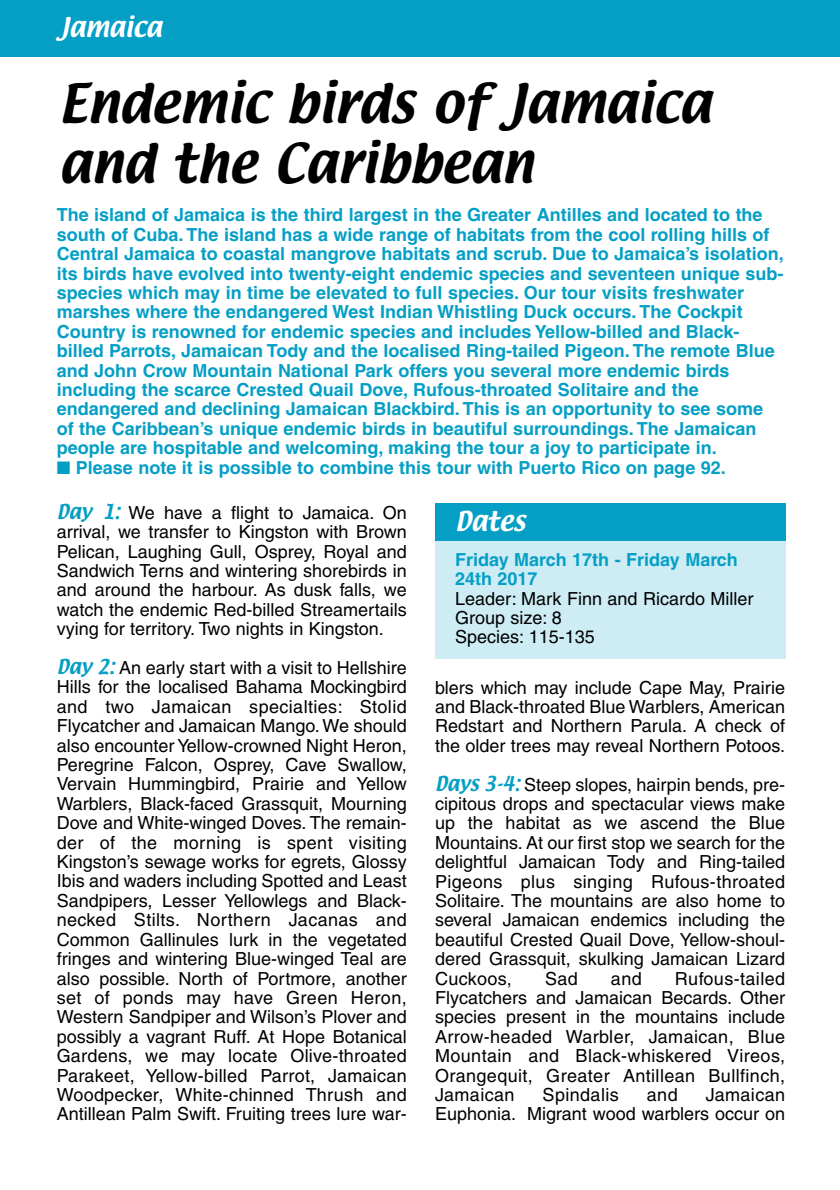
<style>
.page{position:relative;width:840px;height:1190px;background:#fff}
.page>*{position:absolute;margin:0;border:0;box-sizing:border-box;transform-origin:0 0}
.t1{font:48px/60px "Textile";color:#000}
.t2{font:24px "Textile";color:#fff}
.t3{font:18px/19.4px "Helvetica";color:#000;text-align:justify}
.t4{font:700 18px/19.4px "Helvetica";color:#059fc6}
.t5{font:18px "Helvetica";letter-spacing:.02em;color:#000}
.s1{font-family:"Textile";color:#059fc6}
</style>
<div class="page">
<div style="left:0;top:0;width:840px;height:57px;background:#059fc6"></div>
<div style="left:435px;top:541px;width:350px;height:118px;background:#cdecf4"></div>
<div style="left:435px;top:504px;width:350px;height:37px;background:#059fc6"></div>
<h2 class="t2" style="left:59px;top:17px;width:105px">Jamaica</h2>
<h1 class="t1" style="left:59px;top:77px;width:654px">Endemic birds of Jamaica and the Caribbean</h1>
<p class="t4" style="left:57px;top:207px;width:729px">The island of Jamaica is the third largest in the Greater Antilles and located to the south of Cuba. The island has a wide range of habitats from the cool rolling hills of Central Jamaica to coastal mangrove habitats and scrub. Due to Jamaica’s isolation, its birds have evolved into twenty-eight endemic species and seventeen unique sub&shy;species which may in time be elevated to full species. Our tour visits freshwater marshes where the endangered West Indian Whistling Duck occurs. The Cockpit Country is renowned for endemic species and includes Yellow-billed and Black&shy;billed Parrots, Jamaican Tody and the localised Ring-tailed Pigeon. The remote Blue and John Crow Mountain National Park offers you several more endemic birds including the scarce Crested Quail Dove, Rufous-throated Solitaire and the endangered and declining Jamaican Blackbird. This is an opportunity to see some of the Caribbean’s unique endemic birds in beautiful surroundings. The Jamaican people are hospitable and welcoming, making the tour a joy to participate in.</p>
<p class="t4" style="left:57px;top:459px;width:671px">■ Please note it is possible to combine this tour with Puerto Rico on page 92.</p>
<p class="t3" style="left:57px;top:505px;width:352px"><span class="s1">Day 1:</span> We have a flight to Jamaica. On arrival, we transfer to Kingston with Brown Pelican, Laughing Gull, Osprey, Royal and Sandwich Terns and wintering shorebirds in and around the harbour. As dusk falls, we watch the endemic Red-billed Streamertails vying for territory. Two nights in Kingston.</p>
<p class="t3" style="left:57px;top:660px;width:352px"><span class="s1">Day 2:</span> An early start with a visit to Hellshire Hills for the localised Bahama Mockingbird and two Jamaican specialties: Stolid Flycatcher and Jamaican Mango. We should also encounter Yellow-crowned Night Heron, Peregrine Falcon, Osprey, Cave Swallow, Vervain Hummingbird, Prairie and Yellow Warblers, Black-faced Grassquit, Mourning Dove and White-winged Doves. The remain&shy;der of the morning is spent visiting Kingston’s sewage works for egrets, Glossy Ibis and waders including Spotted and Least Sandpipers, Lesser Yellowlegs and Black&shy;necked Stilts. Northern Jacanas and Common Gallinules lurk in the vegetated fringes and wintering Blue-winged Teal are also possible. North of Portmore, another set of ponds may have Green Heron, Western Sandpiper and Wilson’s Plover and possibly a vagrant Ruff. At Hope Botanical Gardens, we may locate Olive-throated Parakeet, Yellow-billed Parrot, Jamaican Woodpecker, White-chinned Thrush and Antillean Palm Swift. Fruiting trees lure war-</p>
<h2 class="t2" style="left:455px;top:511px;width:72px">Dates</h2>
<p class="t4" style="left:455px;top:551px;width:284px">Friday March 17th - Friday March<br>24th 2017</p>
<p class="t3" style="left:455px;top:590px;width:300px;text-align:left">Leader: Mark Finn and Ricardo Miller<br>Group size: 8<br>Species: 115-135</p>
<p class="t3" style="left:435px;top:679px;width:352px">blers which may include Cape May, Prairie and Black-throated Blue Warblers, American Redstart and Northern Parula. A check of the older trees may reveal Northern Potoos.</p>
<p class="t3" style="left:435px;top:776px;width:352px"><span class="s1">Days 3-4:</span> Steep slopes, hairpin bends, pre&shy;cipitous drops and spectacular views make up the habitat as we ascend the Blue Mountains. At our first stop we search for the delightful Jamaican Tody and Ring-tailed Pigeons plus singing Rufous-throated Solitaire. The mountains are also home to several Jamaican endemics including the beautiful Crested Quail Dove, Yellow-shoul&shy;dered Grassquit, skulking Jamaican Lizard Cuckoos,</p>
<p class="t3" style="left:545px;top:970px;width:34px">Sad</p>
<p class="t3" style="left:611px;top:970px;width:32px">and</p>
<p class="t3" style="left:435px;top:970px;width:352px;text-indent:240px">Rufous-tailed Flycatchers and Jamaican Becards. Other species present in the mountains include Arrow-headed Warbler, Jamaican, Blue Mountain and Black-whiskered Vireos, Orangequit, Greater Antillean Bullfinch, Jamaican</p>
<p class="t5" style="left:543px;top:1088px;width:78px">Spindalis</p>
<p class="t3" style="left:647px;top:1087px;width:32px">and</p>
<p class="t3" style="left:435px;top:1087px;width:352px;text-align:right">Jamaican<br>Euphonia. Migrant wood warblers occur on</p>
</div>
